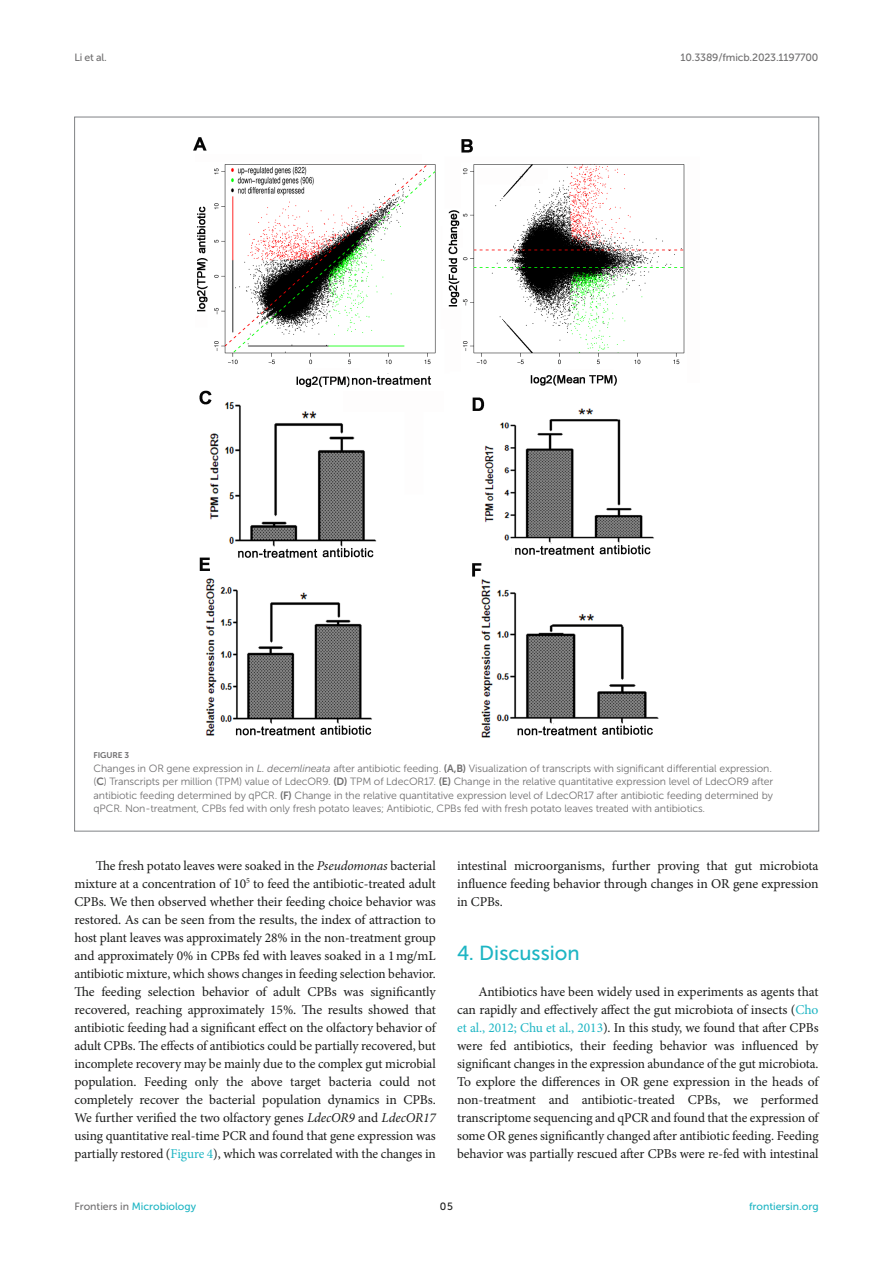
<style>
.page{position:relative;width:893px;height:1263px;background:#fff}
.page>*{position:absolute;margin:0;border:0;box-sizing:border-box;transform-origin:0 0}
.HEAD_1{font:20.25px "Museo Sans 500";color:#1db5c3}
.TEXT{font:13.5px/18px "Minion Pro";letter-spacing:-.01em;color:#1b1c1b;text-align:justify}
.TEXT_FLUSH{font:13.5px/18px "Minion Pro";letter-spacing:-.005em;color:#1b1c1b;text-align:justify}
.FIG_LEG{font:10.5px/13.5px "Museo Sans 300";letter-spacing:-.01em;color:#706f70;text-align:justify}
.t1{font:10.5px "Museo Sans 500";color:#1db5c3}
.t2{font:10.5px "Museo Sans 500";letter-spacing:-.015em;color:#706f70}
.t3{font:10.5px "Museo Sans 500";color:#1b1c1b}
.FIG_HD{font:8.25px "Museo Sans 700";letter-spacing:-.01em;color:#706f70}
.s1{font-style:italic}
.s2{font-family:"Museo Sans 700"}
.s3{color:#1db5c3}
.s4{color:#706f70}
</style>
<div class="page">
<img style="left:193px;top:137px;width:492px;height:601px">
<p class="t2" style="left:74px;top:51px;width:34px">Li et al.</p>
<p class="t2" style="left:681px;top:51px;width:139px">10.3389/fmicb.2023.1197700</p>
<p class="FIG_HD" style="left:94px;top:751px;width:37px">FIGURE 3</p>
<p class="FIG_LEG" style="left:94px;top:761px;width:681px">Changes in OR gene expression in <span class="s1">L. decemlineata</span> after antibiotic feeding. <span class="s2">(A,B)</span> Visualization of transcripts with significant differential expression. (<span class="s2">C</span>) Transcripts per million (TPM) value of LdecOR9. <span class="s2">(D)</span> TPM of LdecOR17. <span class="s2">(E)</span> Change in the relative quantitative expression level of LdecOR9 after antibiotic feeding determined by qPCR. <span class="s2">(F)</span> Change in the relative quantitative expression level of LdecOR17 after antibiotic feeding determined by qPCR. Non-treatment, CPBs fed with only fresh potato leaves; Antibiotic, CPBs fed with fresh potato leaves treated with antibiotics.</p>
<p class="TEXT" style="left:74px;top:857px;width:363px;text-indent:21px">The fresh potato leaves were soaked in the <span class="s1">Pseudomonas</span> bacterial mixture at a concentration of 10<sup>5</sup> to feed the antibiotic-treated adult CPBs. We then observed whether their feeding choice behavior was restored. As can be seen from the results, the index of attraction to host plant leaves was approximately 28% in the non-treatment group and approximately 0% in CPBs fed with leaves soaked in a 1mg/mL antibiotic mixture, which shows changes in feeding selection behavior.<br>The feeding selection behavior of adult CPBs was significantly recovered, reaching approximately 15%. The results showed that antibiotic feeding had a significant effect on the olfactory behavior of adult CPBs. The effects of antibiotics could be partially recovered, but incomplete recovery may be mainly due to the complex gut microbial population. Feeding only the above target bacteria could not completely recover the bacterial population dynamics in CPBs.<br>We further verified the two olfactory genes <span class="s1">LdecOR9</span> and <span class="s1">LdecOR17 </span>using quantitative real-time PCR and found that gene expression was partially restored (<span class="s3">Figure 4</span>), which was correlated with the changes in</p>
<p class="TEXT" style="left:457px;top:857px;width:363px">intestinal microorganisms, further proving that gut microbiota influence feeding behavior through changes in OR gene expression in CPBs.</p>
<p class="HEAD_1" style="left:457px;top:942px;width:124px">4. Discussion</p>
<p class="TEXT_FLUSH" style="left:457px;top:983px;width:363px;text-indent:21px">Antibiotics have been widely used in experiments as agents that can rapidly and effectively affect the gut microbiota of insects (<span class="s3">Cho et al., 2012; Chu et al., 2013</span>). In this study, we found that after CPBs were fed antibiotics, their feeding behavior was influenced by significant changes in the expression abundance of the gut microbiota.<br>To explore the differences in OR gene expression in the heads of non-treatment and antibiotic-treated CPBs, we performed transcriptome sequencing and qPCR and found that the expression of some OR genes significantly changed after antibiotic feeding. Feeding behavior was partially rescued after CPBs were re-fed with intestinal</p>
<p class="t1" style="left:74px;top:1200px;width:123px"><span class="s4">Frontiers in</span> Microbiology</p>
<p class="t3" style="left:440px;top:1200px;width:14px">05</p>
<p class="t1" style="left:749px;top:1200px;width:71px">frontiersin.org</p>
</div>
